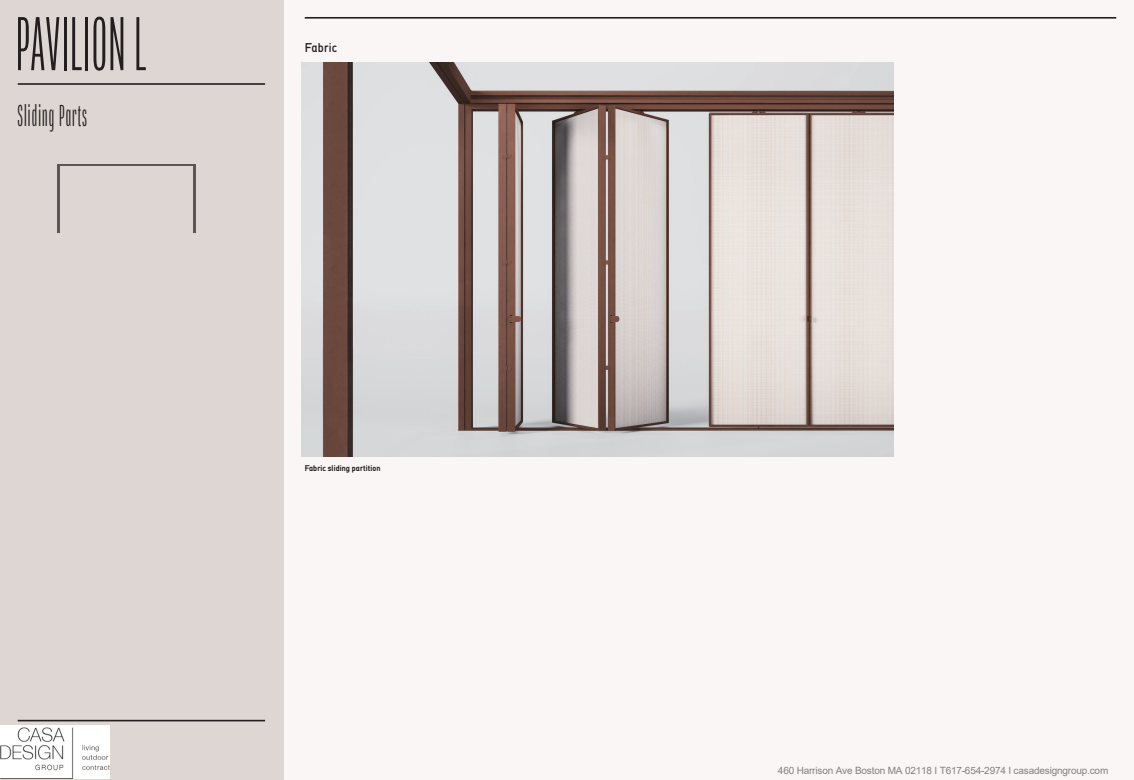
<style>
.page{position:relative;width:1134px;height:780px;background:#fff}
.page>*{position:absolute;margin:0;border:0;box-sizing:border-box;transform-origin:0 0}
.t1{font:300 expanded 78.5px "Surogat Compr Std";letter-spacing:.015em;color:#231f20}
.t2{font:300 expanded 31.25px "Surogat Compr Std";letter-spacing:.035em;color:#231f20}
.t3{font:12.38px "Kpaladin Plain";letter-spacing:.02em;color:#231f20}
.t4{font:10px "Arial";letter-spacing:-.02em;color:#808080}
.t5{font:700 8px "Kpaladin";letter-spacing:.01em;color:#231f20}
</style>
<div class="page">
<div style="left:283px;top:0;width:851px;height:780px;background:#fbf6f6"></div>
<div style="left:0;top:0;width:283px;height:780px;background:#ded6d2"></div>
<hr style="left:305px;top:17px;width:811px;height:2px;background:#231f20">
<hr style="left:18px;top:83px;width:247px;height:2px;background:#231f20">
<hr style="left:18px;top:719px;width:247px;height:2px;background:#231f20">
<hr style="left:193px;top:164px;width:3px;height:69px;background:#231f20">
<hr style="left:57px;top:164px;width:3px;height:69px;background:#231f20">
<hr style="left:60px;top:164px;width:133px;height:2px;background:#231f20">
<img style="left:302px;top:62px;width:591px;height:394px">
<img style="left:0;top:725px;width:110px;height:53px">
<h1 class="t1" style="left:16px;top:-5px;width:132px">PAVILION L</h1>
<h2 class="t2" style="left:18px;top:96px;width:71px">Sliding Parts</h2>
<p class="t3" style="left:305px;top:42px;width:34px">Fabric</p>
<p class="t5" style="left:305px;top:464px;width:77px">Fabric sliding partition</p>
<p class="t4" style="left:778px;top:763px;width:332px">460 Harrison Ave Boston MA 02118 I T617-654-2974 I casadesigngroup.com</p>
</div>
